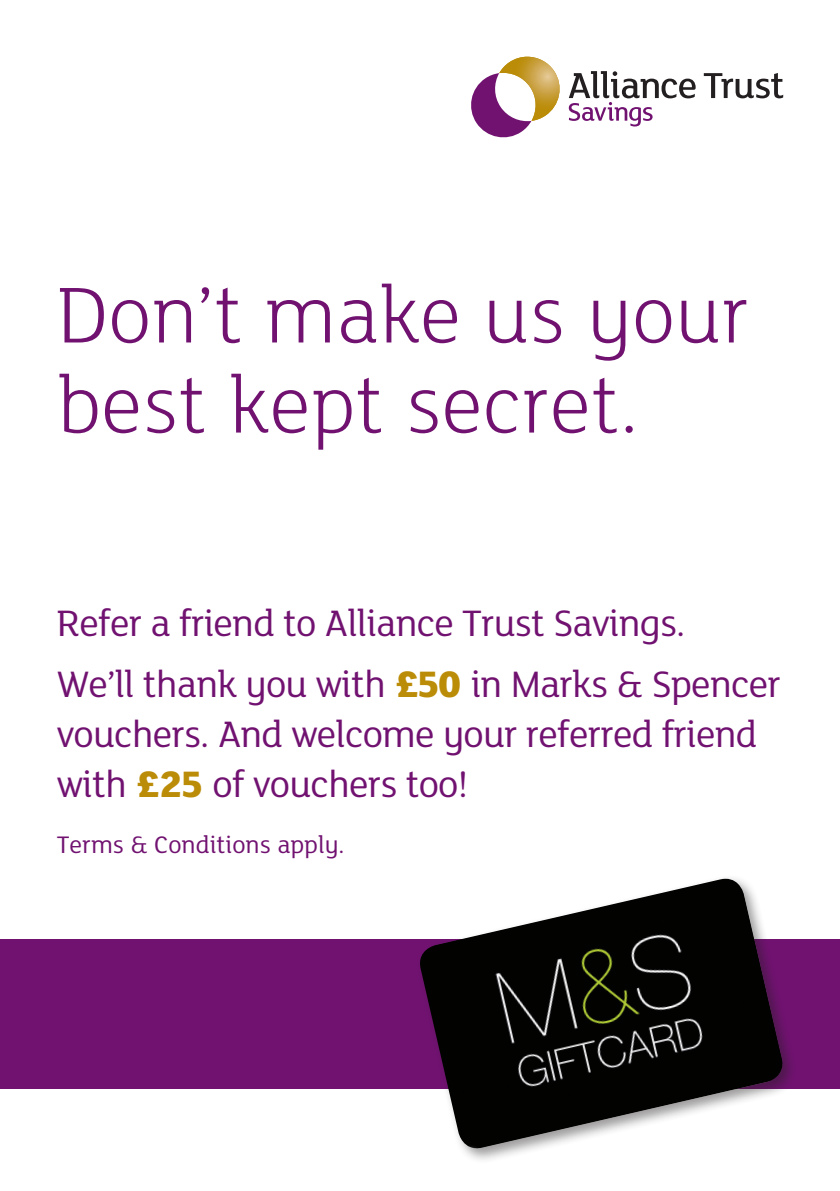
<style>
.page{position:relative;width:840px;height:1191px;background:#fff}
.page>*{position:absolute;margin:0;border:0;box-sizing:border-box;transform-origin:0 0}
.t1{font:300 86px/90px "FS Lola";color:#711271}
.t2{font:40px/61.4px "FS Lola";letter-spacing:-.02em;color:#711271}
.t3{font:26px "FS Lola";color:#711271}
.s1{font-weight:800;color:#bb8c07}
</style>
<div class="page">
<svg style="left:703px;top:73px;width:79px;height:25px"></svg>
<svg style="left:471px;top:57px;width:224px;height:80px"></svg>
<div style="left:0;top:938px;width:839px;height:150px;background:#711271"></div>
<div style="left:415px;top:874px;width:382px;height:289px;background:#231f20;opacity:.45"></div>
<img style="left:416px;top:878px;width:369px;height:274px">
<h1 class="t1" style="left:57px;top:266px;width:693px">Don’t make us your best kept secret.</h1>
<p class="t2" style="left:57px;top:590px;width:725px">Refer a friend to Alliance Trust Savings.<br>We’ll thank you with <span class="s1">£50</span> in Marks &amp; Spencer</p>
<p class="t2" style="left:57px;top:707px;width:701px;line-height:50px">vouchers. And welcome your referred friend with <span class="s1">£25</span> of vouchers too!</p>
<p class="t3" style="left:57px;top:827px;width:289px">Terms &amp; Conditions apply.</p>
</div>
